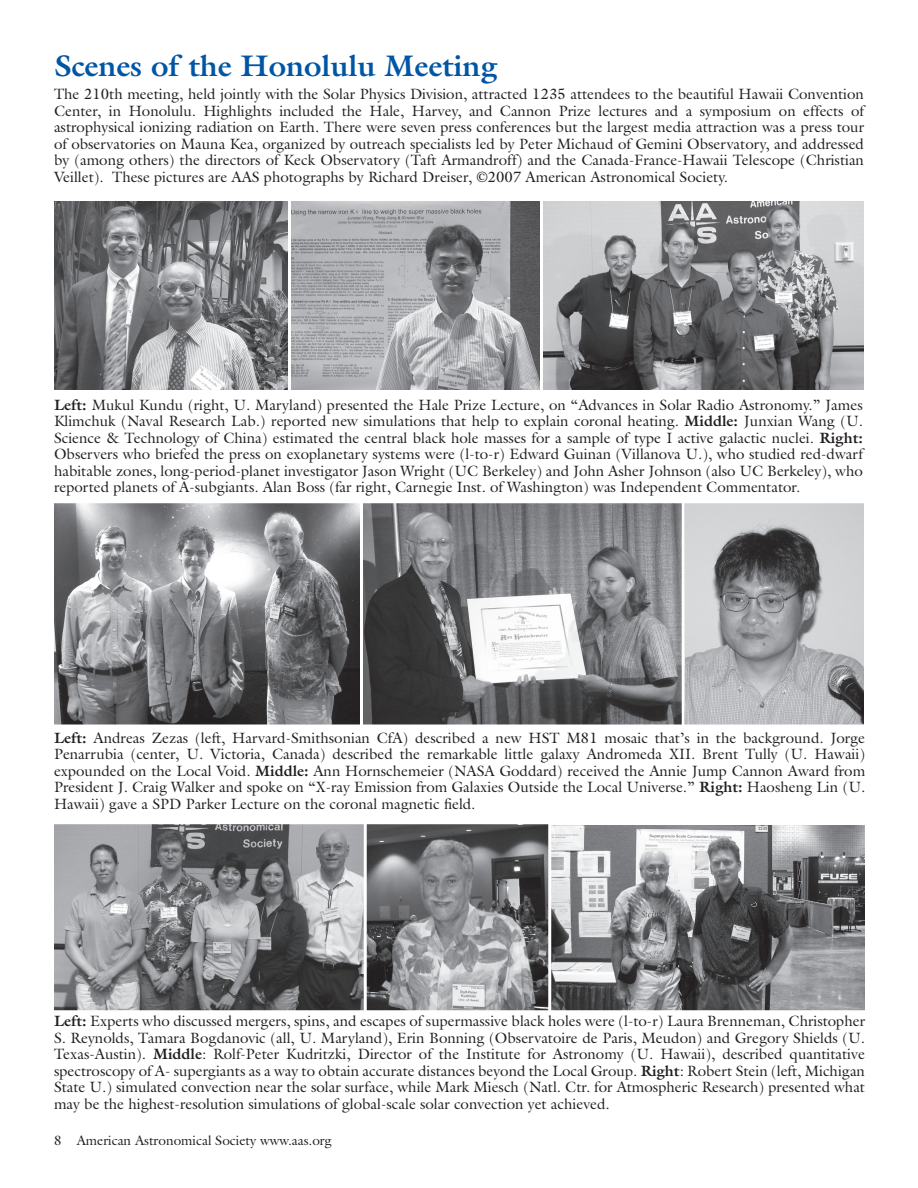
<style>
.page{position:relative;width:918px;height:1188px;background:#fff}
.page>*{position:absolute;margin:0;border:0;box-sizing:border-box;transform-origin:0 0}
.t1{font:700 30px "Galliard Std";color:#0155a5}
.t2{font:15px/16.5px "Galliard Std";color:#231f20;text-align:justify}
.t3{font:13.5px "Galliard Std";color:#231f20}
.s1{font-weight:700}
</style>
<div class="page">
<img style="left:54px;top:201px;width:810px;height:189px">
<hr style="left:288px;top:194px;width:3px;height:201px;background:#fff">
<hr style="left:540px;top:195px;width:3px;height:202px;background:#fff">
<img style="left:54px;top:503px;width:628px;height:221px">
<img style="left:685px;top:503px;width:179px;height:221px">
<svg style="left:54px;top:724px;width:810px;height:1px"></svg>
<hr style="left:360px;top:498px;width:3px;height:231px;background:#fff">
<hr style="left:682px;top:499px;width:3px;height:231px;background:#fff">
<img style="left:54px;top:824px;width:494px;height:186px">
<img style="left:552px;top:825px;width:312px;height:185px">
<hr style="left:364px;top:819px;width:3px;height:197px;background:#fff">
<h1 class="t1" style="left:54px;top:46px;width:445px">Scenes of the Honolulu Meeting</h1>
<p class="t2" style="left:54px;top:86px;width:812px">The 210th meeting, held jointly with the Solar Physics Division, attracted 1235 attendees to the beautiful Hawaii Convention Center, in Honolulu. Highlights included the Hale, Harvey, and Cannon Prize lectures and a symposium on effects of astrophysical ionizing radiation on Earth. There were seven press conferences but the largest media attraction was a press tour of observatories on Mauna Kea, organized by outreach specialists led by Peter Michaud of Gemini Observatory, and addressed by (among others) the directors of Keck Observatory (Taft Armandroff) and the Canada-France-Hawaii Telescope (Christian Veillet). These pictures are AAS photographs by Richard Dreiser, ©2007 American Astronomical Society.</p>
<p class="t2" style="left:54px;top:396px;width:810px"><span class="s1">Left:</span> Mukul Kundu (right, U. Maryland) presented the Hale Prize Lecture, on “Advances in Solar Radio Astronomy.” James Klimchuk (Naval Research Lab.) reported new simulations that help to explain coronal heating. <span class="s1">Middle:</span> Junxian Wang (U.<br>Science &amp; Technology of China) estimated the central black hole masses for a sample of type I active galactic nuclei. <span class="s1">Right:<br></span>Observers who briefed the press on exoplanetary systems were (l-to-r) Edward Guinan (Villanova U.), who studied red-dwarf habitable zones, long-period-planet investigator Jason Wright (UC Berkeley) and John Asher Johnson (also UC Berkeley), who reported planets of A-subgiants. Alan Boss (far right, Carnegie Inst. of Washington) was Independent Commentator.</p>
<p class="t2" style="left:54px;top:729px;width:813px"><span class="s1">Left:</span> Andreas Zezas (left, Harvard-Smithsonian CfA) described a new HST M81 mosaic that’s in the background. Jorge Penarrubia (center, U. Victoria, Canada) described the remarkable little galaxy Andromeda XII. Brent Tully (U. Hawaii) expounded on the Local Void. <span class="s1">Middle:</span> Ann Hornschemeier (NASA Goddard) received the Annie Jump Cannon Award from President J. Craig Walker and spoke on “X-ray Emission from Galaxies Outside the Local Universe.” <span class="s1">Right:</span> Haosheng Lin (U.<br>Hawaii) gave a SPD Parker Lecture on the coronal magnetic field.</p>
<p class="t2" style="left:54px;top:1013px;width:813px"><span class="s1">Left:</span> Experts who discussed mergers, spins, and escapes of supermassive black holes were (l-to-r) Laura Brenneman, Christopher S. Reynolds, Tamara Bogdanovic (all, U. Maryland), Erin Bonning (Observatoire de Paris, Meudon) and Gregory Shields (U.<br>Texas-Austin). <span class="s1">Middle</span>: Rolf-Peter Kudritzki, Director of the Institute for Astronomy (U. Hawaii), described quantitative spectroscopy of A- supergiants as a way to obtain accurate distances beyond the Local Group. <span class="s1">Right</span>: Robert Stein (left, Michigan State U.) simulated convection near the solar surface, while Mark Miesch (Natl. Ctr. for Atmospheric Research) presented what may be the highest-resolution simulations of global-scale solar convection yet achieved.</p>
<p class="t3" style="left:77px;top:1132px;width:257px">American Astronomical Society www.aas.org</p>
</div>
